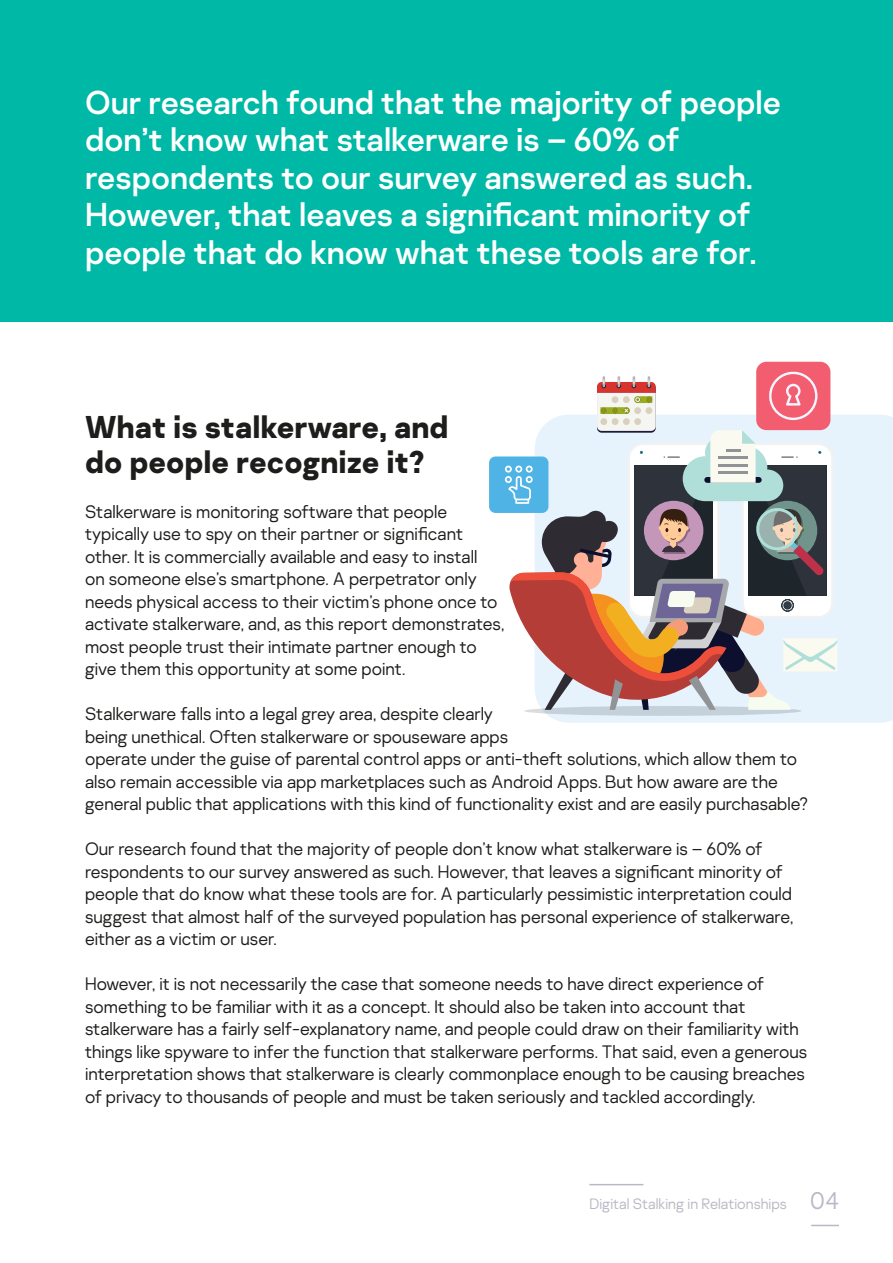
<style>
.page{position:relative;width:893px;height:1263px;background:#fff}
.page>*{position:absolute;margin:0;border:0;box-sizing:border-box;transform-origin:0 0}
.t1{font:33px/37.5px "Kaspersky Sans";color:#fff}
.t2{font:700 31.5px/34.5px "Kaspersky Sans";color:#1d1d1b}
.t3{font:300 24px "Kaspersky Sans";color:#bab8c4}
.t4{font:300 18px/22.5px "Kaspersky Sans";color:#1d1d1b}
.t5{font:300 15px "Kaspersky Sans";color:#bab8c4}
</style>
<div class="page">
<div style="left:542px;top:415px;width:351px;height:308px;background:#e6f2fc"></div>
<div style="left:524px;top:706px;width:277px;height:10px;background:#c5d1da;border-radius:50%"></div>
<div style="left:0;top:0;width:893px;height:322px;background:#00b8a6"></div>
<svg style="left:811px;top:1225px;width:28px;height:1px"></svg>
<div style="left:756px;top:362px;width:74px;height:68px;background:#f25e70;border-radius:10px"></div>
<div style="left:489px;top:456px;width:59px;height:57px;background:#4fb3e6;border-radius:6px"></div>
<hr style="left:589px;top:1184px;width:54px;height:1px;background:#bab8c4">
<svg style="left:505px;top:372px;width:332px;height:340px"></svg>
<h1 class="t1" style="left:85px;top:83px;width:697px">Our research found that the majority of people don’t know what stalkerware is – 60% of respondents to our survey answered as such.<br>However, that leaves a significant minority of people that do know what these tools are for.</h1>
<h2 class="t2" style="left:85px;top:410px;width:365px">What is stalkerware, and do people recognize it?</h2>
<p class="t4" style="left:85px;top:500px;width:421px">Stalkerware is monitoring software that people typically use to spy on their partner or significant other. It is commercially available and easy to install<br>on someone else’s smartphone. A perpetrator only needs physical access to their victim’s phone once to activate stalkerware, and, as this report demonstrates, most people trust their intimate partner enough to give them this opportunity at some point.</p>
<p class="t4" style="left:85px;top:703px;width:724px">Stalkerware falls into a legal grey area, despite clearly<br>being unethical. Often stalkerware or spouseware apps<br>operate under the guise of parental control apps or anti-theft solutions, which allow them to also remain accessible via app marketplaces such as Android Apps. But how aware are the general public that applications with this kind of functionality exist and are easily purchasable?</p>
<p class="t4" style="left:85px;top:838px;width:710px">Our research found that the majority of people don’t know what stalkerware is – 60% of respondents to our survey answered as such. However, that leaves a significant minority of people that do know what these tools are for. A particularly pessimistic interpretation could suggest that almost half of the surveyed population has personal experience of stalkerware, either as a victim or user.</p>
<p class="t4" style="left:85px;top:973px;width:724px">However, it is not necessarily the case that someone needs to have direct experience of something to be familiar with it as a concept. It should also be taken into account that stalkerware has a fairly self-explanatory name, and people could draw on their familiarity with things like spyware to infer the function that stalkerware performs. That said, even a generous interpretation shows that stalkerware is clearly commonplace enough to be causing breaches of privacy to thousands of people and must be taken seriously and tackled accordingly.</p>
<p class="t5" style="left:589px;top:1195px;width:199px">Digital Stalking in Relationships</p>
<h3 class="t3" style="left:810px;top:1186px;width:30px">04</h3>
</div>
